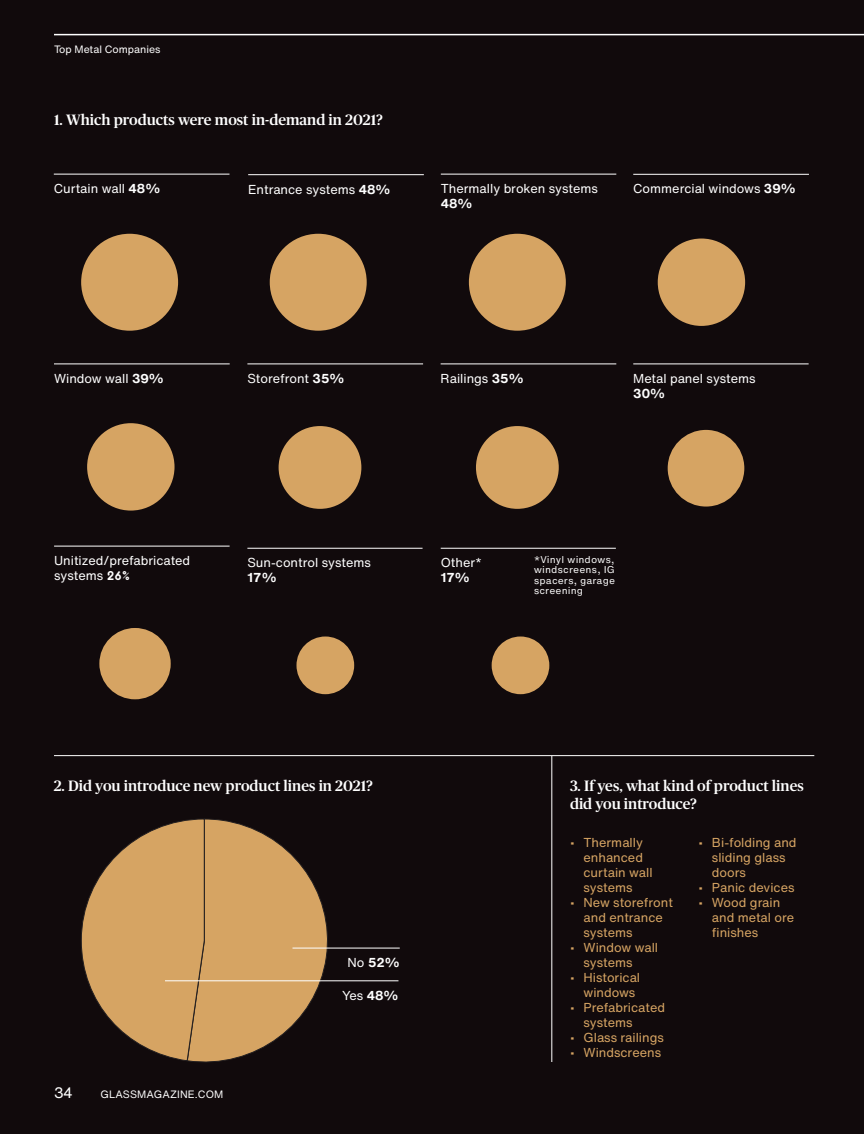
<style>
.page{position:relative;width:864px;height:1134px;background:#110a0c}
.page>*{position:absolute;margin:0;border:0;box-sizing:border-box;transform-origin:0 0}
.TMC_Chart_Hed{font:500 15px/18px "Publico";color:#fff}
.FOLIO_-_Page_No{font:15px "Helvetica Now Text";color:#fff}
.t1{font:12.75px/15px "Helvetica Now Text";color:#d6a463}
.TMC_Label{font:12.75px/15px "Helvetica Now Text";color:#fff}
.TMC_Label-2{font:700 12.75px "Helvetica Now Text";color:#fff}
.FOLIO_-_Date_Web{font:10.5px "Helvetica Now Text";letter-spacing:.01em;color:#fff}
.TMC_Chart_Hed-2{font:10.5px "Helvetica Now Text";color:#fff}
.TMC_Label-3{font:9px/10.5px "Helvetica Now Micro";letter-spacing:.005em;color:#fff;text-align:justify}
.s1{font-weight:700}
.s2{font-family:"Simplon BP Mono";font-weight:700}
.s3{font-weight:400}
</style>
<div class="page">
<hr style="left:54px;top:174px;width:176px;height:1px;background:#fff">
<hr style="left:633px;top:174px;width:176px;height:1px;background:#fff">
<hr style="left:54px;top:546px;width:176px;height:1px;background:#fff">
<hr style="left:441px;top:174px;width:175px;height:1px;background:#fff">
<hr style="left:633px;top:364px;width:176px;height:1px;background:#fff">
<hr style="left:247px;top:548px;width:176px;height:1px;background:#fff">
<hr style="left:441px;top:548px;width:175px;height:1px;background:#fff">
<hr style="left:247px;top:364px;width:176px;height:1px;background:#fff">
<hr style="left:441px;top:364px;width:175px;height:1px;background:#fff">
<hr style="left:248px;top:174px;width:176px;height:1px;background:#fff">
<hr style="left:54px;top:364px;width:176px;height:1px;background:#fff">
<div style="left:81px;top:234px;width:97px;height:97px;background:#d6a463;border-radius:50%"></div>
<div style="left:296px;top:637px;width:58px;height:57px;background:#d6a463;border-radius:50%"></div>
<div style="left:492px;top:637px;width:57px;height:57px;background:#d6a463;border-radius:50%"></div>
<div style="left:279px;top:426px;width:82px;height:83px;background:#d6a463;border-radius:50%"></div>
<div style="left:476px;top:426px;width:83px;height:83px;background:#d6a463;border-radius:50%"></div>
<div style="left:99px;top:628px;width:72px;height:71px;background:#d6a463;border-radius:50%"></div>
<div style="left:87px;top:423px;width:88px;height:88px;background:#d6a463;border-radius:50%"></div>
<div style="left:658px;top:239px;width:87px;height:87px;background:#d6a463;border-radius:50%"></div>
<div style="left:668px;top:430px;width:76px;height:77px;background:#d6a463;border-radius:50%"></div>
<hr style="left:54px;top:755px;width:760px;height:1px;background:#fff">
<svg style="left:81px;top:818px;width:256px;height:245px"></svg>
<hr style="left:165px;top:981px;width:233px;height:1px;background:#fff">
<hr style="left:293px;top:948px;width:107px;height:1px;background:#fff">
<hr style="left:552px;top:756px;width:1px;height:306px;background:#fff">
<div style="left:270px;top:234px;width:97px;height:97px;background:#d6a463;border-radius:50%"></div>
<div style="left:469px;top:234px;width:97px;height:97px;background:#d6a463;border-radius:50%"></div>
<hr style="left:54px;top:34px;width:810px;height:1px;background:#fff">
<p class="TMC_Chart_Hed-2" style="left:54px;top:41px;width:108px">Top Metal Companies</p>
<p class="TMC_Chart_Hed" style="left:54px;top:110px;width:331px">1. Which products were most in-demand in 2021?</p>
<p class="TMC_Label" style="left:54px;top:181px;width:108px">Curtain wall <span class="s1">48%</span></p>
<p class="TMC_Label" style="left:633px;top:181px;width:164px">Commercial windows <span class="s1">39%</span></p>
<p class="TMC_Label" style="left:441px;top:181px;width:159px">Thermally broken systems</p>
<p class="TMC_Label-2" style="left:441px;top:194px;width:33px">48%</p>
<p class="TMC_Label" style="left:248px;top:181px;width:144px">Entrance systems <span class="s1">48%</span></p>
<p class="TMC_Label" style="left:54px;top:370px;width:111px">Window wall <span class="s1">39%</span></p>
<p class="TMC_Label" style="left:247px;top:370px;width:98px">Storefront <span class="s1">35%</span></p>
<p class="TMC_Label" style="left:441px;top:370px;width:84px">Railings <span class="s1">35%</span></p>
<p class="TMC_Label" style="left:633px;top:370px;width:124px">Metal panel systems</p>
<p class="TMC_Label-2" style="left:633px;top:384px;width:33px">30%</p>
<p class="TMC_Label" style="left:54px;top:553px;width:138px">Unitized/prefabricated systems <span class="s2">26%</span></p>
<p class="TMC_Label" style="left:247px;top:555px;width:125px">Sun-control systems</p>
<p class="TMC_Label-2" style="left:247px;top:568px;width:31px">17%</p>
<p class="TMC_Label" style="left:441px;top:555px;width:43px">Other*</p>
<p class="TMC_Label-2" style="left:441px;top:568px;width:31px">17%</p>
<p class="TMC_Label-3" style="left:534px;top:554px;width:83px">*Vinyl windows, windscreens, IG spacers, garage screening</p>
<p class="TMC_Chart_Hed" style="left:54px;top:776px;width:321px">2. Did you introduce new product lines in 2021?</p>
<p class="TMC_Chart_Hed" style="left:570px;top:776px;width:235px">3. If yes, what kind of product lines did you introduce?</p>
<p class="t1" style="left:584px;top:835px;width:71px;text-indent:-14px">• Thermally enhanced curtain wall systems</p>
<p class="t1" style="left:584px;top:895px;width:91px;text-indent:-14px">• New storefront and entrance systems</p>
<p class="t1" style="left:584px;top:940px;width:76px;text-indent:-14px">• Window wall systems</p>
<p class="t1" style="left:584px;top:970px;width:58px;text-indent:-14px">• Historical windows</p>
<p class="t1" style="left:584px;top:1000px;width:83px;text-indent:-14px">• Prefabricated systems</p>
<p class="t1" style="left:570px;top:1030px;width:95px">• Glass railings</p>
<p class="t1" style="left:570px;top:1045px;width:93px">• Windscreens</p>
<p class="t1" style="left:712px;top:835px;width:86px;text-indent:-14px">• Bi-folding and sliding glass doors</p>
<p class="t1" style="left:698px;top:880px;width:98px">• Panic devices</p>
<p class="t1" style="left:712px;top:895px;width:84px;text-indent:-14px">• Wood grain and metal ore finishes</p>
<p class="TMC_Label-2" style="left:348px;top:953px;width:54px"><span class="s3">No</span> 52%</p>
<p class="TMC_Label" style="left:342px;top:987px;width:58px">Yes <span class="s1">48%</span></p>
<p class="FOLIO_-_Page_No" style="left:54px;top:1081px;width:20px">34</p>
<p class="FOLIO_-_Date_Web" style="left:101px;top:1086px;width:124px">GLASSMAGAZINE.COM</p>
</div>
